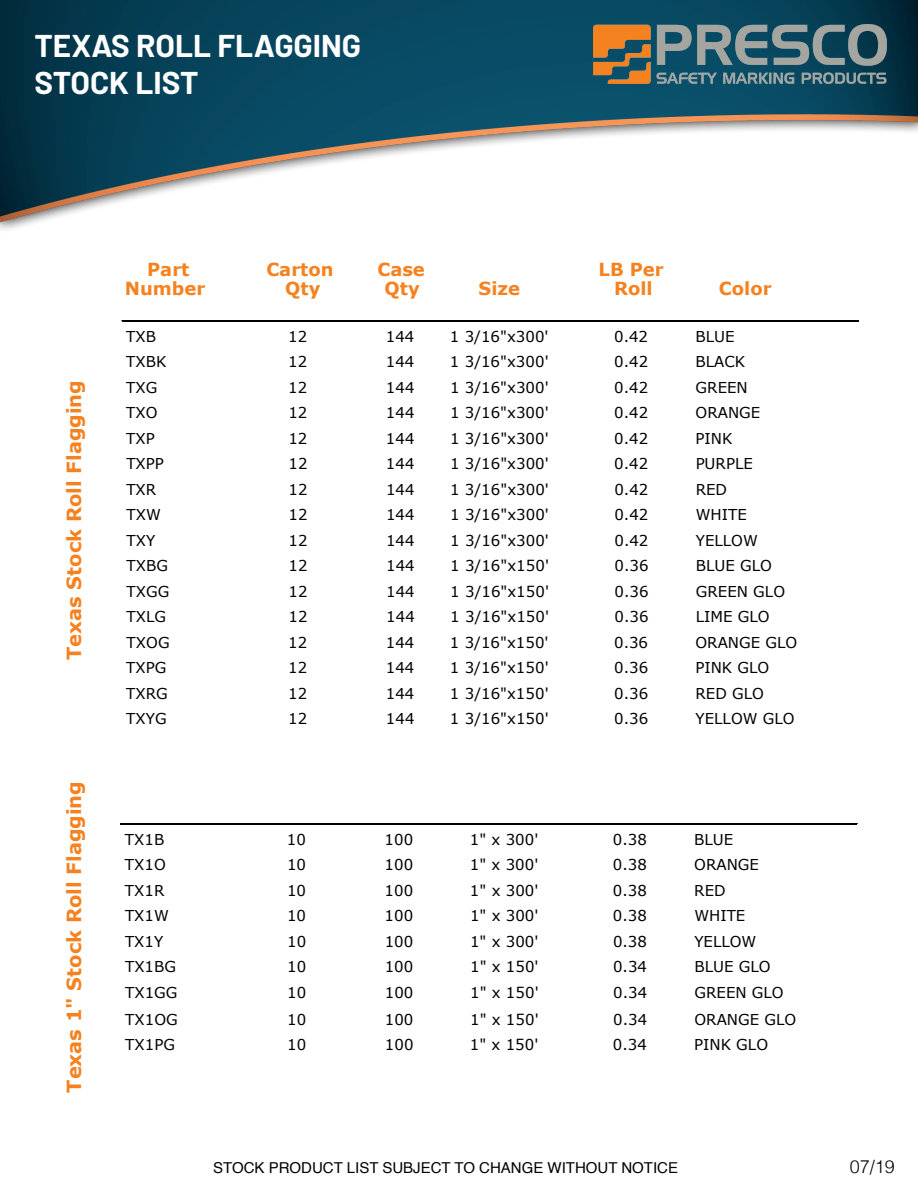
<style>
.page{position:relative;width:918px;height:1188px;background:#fff}
.page>*{position:absolute;margin:0;border:0;box-sizing:border-box;transform-origin:0 0}
.t1{font:700 31.5px/38px "Barlow";color:#fff}
.t2{font:700 19.5px "Verdana";color:#f58220}
.t3{font:700 18px/19.6px "Verdana";color:#f58220;text-align:center}
.t4{font:300 18px "Helvetica";color:#000}
.t5{font:15px "Verdana";letter-spacing:.005em;color:#000}
.t6{font:15px "Helvetica";color:#000}
</style>
<div class="page">
<hr style="left:122px;top:320px;width:737px;height:1px;background:#000">
<hr style="left:122px;top:321px;width:737px;height:1px;background:#000">
<hr style="left:121px;top:823px;width:736px;height:1px;background:#000">
<hr style="left:121px;top:824px;width:736px;height:1px;background:#000">
<img style="left:0;top:0;width:918px;height:230px">
<img style="left:593px;top:25px;width:293px;height:58px">
<h1 class="t1" style="left:34px;top:26px;width:328px">TEXAS ROLL FLAGGING<br>STOCK LIST</h1>
<h2 class="t2" style="left:61px;top:660px;width:281px;rotate:-90deg">Texas Stock Roll Flagging</h2>
<h2 class="t2" style="left:61px;top:1093px;width:313px;rotate:-90deg">Texas 1" Stock Roll Flagging</h2>
<p class="t3" style="left:125px;top:259px;width:82px">Part<br>Number</p>
<p class="t3" style="left:266px;top:259px;width:69px">Carton<br>Qty</p>
<p class="t3" style="left:377px;top:259px;width:49px">Case<br>Qty</p>
<p class="t3" style="left:599px;top:259px;width:67px">LB Per</p>
<p class="t3" style="left:479px;top:279px;width:43px">Size</p>
<p class="t3" style="left:614px;top:279px;width:40px">Roll</p>
<p class="t3" style="left:719px;top:279px;width:54px">Color</p>
<p class="t5" style="left:126px;top:327px;width:31px">TXB</p>
<p class="t5" style="left:288px;top:327px;width:21px">12</p>
<p class="t5" style="left:386px;top:327px;width:30px">144</p>
<p class="t5" style="left:450px;top:327px;width:100px">1 3/16"x300'</p>
<p class="t5" style="left:614px;top:327px;width:36px">0.42</p>
<p class="t5" style="left:695px;top:327px;width:41px">BLUE</p>
<p class="t5" style="left:126px;top:352px;width:42px">TXBK</p>
<p class="t5" style="left:288px;top:352px;width:21px">12</p>
<p class="t5" style="left:386px;top:352px;width:30px">144</p>
<p class="t5" style="left:450px;top:352px;width:100px">1 3/16"x300'</p>
<p class="t5" style="left:614px;top:352px;width:36px">0.42</p>
<p class="t5" style="left:696px;top:352px;width:51px">BLACK</p>
<p class="t5" style="left:126px;top:378px;width:33px">TXG</p>
<p class="t5" style="left:288px;top:378px;width:21px">12</p>
<p class="t5" style="left:386px;top:378px;width:30px">144</p>
<p class="t5" style="left:450px;top:378px;width:100px">1 3/16"x300'</p>
<p class="t5" style="left:614px;top:378px;width:36px">0.42</p>
<p class="t5" style="left:696px;top:378px;width:54px">GREEN</p>
<p class="t5" style="left:126px;top:403px;width:33px">TXO</p>
<p class="t5" style="left:288px;top:403px;width:21px">12</p>
<p class="t5" style="left:386px;top:403px;width:30px">144</p>
<p class="t5" style="left:450px;top:403px;width:100px">1 3/16"x300'</p>
<p class="t5" style="left:614px;top:403px;width:36px">0.42</p>
<p class="t5" style="left:696px;top:403px;width:66px">ORANGE</p>
<p class="t5" style="left:126px;top:429px;width:30px">TXP</p>
<p class="t5" style="left:288px;top:429px;width:21px">12</p>
<p class="t5" style="left:386px;top:429px;width:30px">144</p>
<p class="t5" style="left:450px;top:429px;width:100px">1 3/16"x300'</p>
<p class="t5" style="left:614px;top:429px;width:36px">0.42</p>
<p class="t5" style="left:696px;top:429px;width:38px">PINK</p>
<p class="t5" style="left:126px;top:454px;width:39px">TXPP</p>
<p class="t5" style="left:288px;top:454px;width:21px">12</p>
<p class="t5" style="left:386px;top:454px;width:30px">144</p>
<p class="t5" style="left:450px;top:454px;width:100px">1 3/16"x300'</p>
<p class="t5" style="left:614px;top:454px;width:36px">0.42</p>
<p class="t5" style="left:696px;top:454px;width:59px">PURPLE</p>
<p class="t5" style="left:126px;top:480px;width:31px">TXR</p>
<p class="t5" style="left:288px;top:480px;width:21px">12</p>
<p class="t5" style="left:386px;top:480px;width:30px">144</p>
<p class="t5" style="left:450px;top:480px;width:100px">1 3/16"x300'</p>
<p class="t5" style="left:614px;top:480px;width:36px">0.42</p>
<p class="t5" style="left:696px;top:480px;width:33px">RED</p>
<p class="t5" style="left:126px;top:505px;width:36px">TXW</p>
<p class="t5" style="left:289px;top:505px;width:21px">12</p>
<p class="t5" style="left:386px;top:505px;width:30px">144</p>
<p class="t5" style="left:450px;top:505px;width:100px">1 3/16"x300'</p>
<p class="t5" style="left:614px;top:505px;width:36px">0.42</p>
<p class="t5" style="left:696px;top:505px;width:53px">WHITE</p>
<p class="t5" style="left:126px;top:531px;width:30px">TXY</p>
<p class="t5" style="left:289px;top:531px;width:21px">12</p>
<p class="t5" style="left:386px;top:531px;width:30px">144</p>
<p class="t5" style="left:450px;top:531px;width:100px">1 3/16"x300'</p>
<p class="t5" style="left:614px;top:531px;width:36px">0.42</p>
<p class="t5" style="left:696px;top:531px;width:64px">YELLOW</p>
<p class="t5" style="left:127px;top:556px;width:43px">TXBG</p>
<p class="t5" style="left:289px;top:556px;width:21px">12</p>
<p class="t5" style="left:386px;top:556px;width:30px">144</p>
<p class="t5" style="left:450px;top:556px;width:100px">1 3/16"x150'</p>
<p class="t5" style="left:614px;top:556px;width:36px">0.36</p>
<p class="t5" style="left:696px;top:556px;width:78px">BLUE GLO</p>
<p class="t5" style="left:127px;top:582px;width:44px">TXGG</p>
<p class="t5" style="left:289px;top:582px;width:21px">12</p>
<p class="t5" style="left:386px;top:582px;width:30px">144</p>
<p class="t5" style="left:450px;top:582px;width:100px">1 3/16"x150'</p>
<p class="t5" style="left:615px;top:582px;width:36px">0.36</p>
<p class="t5" style="left:696px;top:582px;width:91px">GREEN GLO</p>
<p class="t5" style="left:127px;top:607px;width:41px">TXLG</p>
<p class="t5" style="left:289px;top:607px;width:21px">12</p>
<p class="t5" style="left:386px;top:607px;width:30px">144</p>
<p class="t5" style="left:450px;top:607px;width:100px">1 3/16"x150'</p>
<p class="t5" style="left:615px;top:607px;width:36px">0.36</p>
<p class="t5" style="left:696px;top:607px;width:75px">LIME GLO</p>
<p class="t5" style="left:127px;top:633px;width:44px">TXOG</p>
<p class="t5" style="left:288px;top:633px;width:21px">12</p>
<p class="t5" style="left:386px;top:633px;width:30px">144</p>
<p class="t5" style="left:450px;top:633px;width:100px">1 3/16"x150'</p>
<p class="t5" style="left:614px;top:633px;width:36px">0.36</p>
<p class="t5" style="left:695px;top:633px;width:103px">ORANGE GLO</p>
<p class="t5" style="left:126px;top:658px;width:42px">TXPG</p>
<p class="t5" style="left:288px;top:658px;width:21px">12</p>
<p class="t5" style="left:386px;top:658px;width:30px">144</p>
<p class="t5" style="left:450px;top:658px;width:100px">1 3/16"x150'</p>
<p class="t5" style="left:614px;top:658px;width:36px">0.36</p>
<p class="t5" style="left:695px;top:658px;width:75px">PINK GLO</p>
<p class="t5" style="left:126px;top:684px;width:43px">TXRG</p>
<p class="t5" style="left:288px;top:684px;width:21px">12</p>
<p class="t5" style="left:386px;top:684px;width:30px">144</p>
<p class="t5" style="left:450px;top:684px;width:100px">1 3/16"x150'</p>
<p class="t5" style="left:614px;top:684px;width:36px">0.36</p>
<p class="t5" style="left:696px;top:684px;width:70px">RED GLO</p>
<p class="t5" style="left:126px;top:709px;width:42px">TXYG</p>
<p class="t5" style="left:288px;top:709px;width:21px">12</p>
<p class="t5" style="left:386px;top:709px;width:30px">144</p>
<p class="t5" style="left:450px;top:709px;width:100px">1 3/16"x150'</p>
<p class="t5" style="left:614px;top:709px;width:36px">0.36</p>
<p class="t5" style="left:696px;top:709px;width:101px">YELLOW GLO</p>
<p class="t5" style="left:125px;top:830px;width:41px">TX1B</p>
<p class="t5" style="left:287px;top:830px;width:21px">10</p>
<p class="t5" style="left:385px;top:830px;width:30px">100</p>
<p class="t5" style="left:470px;top:830px;width:70px">1" x 300'</p>
<p class="t5" style="left:613px;top:830px;width:36px">0.38</p>
<p class="t5" style="left:694px;top:830px;width:41px">BLUE</p>
<p class="t5" style="left:125px;top:855px;width:42px">TX1O</p>
<p class="t5" style="left:287px;top:855px;width:21px">10</p>
<p class="t5" style="left:385px;top:855px;width:30px">100</p>
<p class="t5" style="left:470px;top:855px;width:70px">1" x 300'</p>
<p class="t5" style="left:613px;top:855px;width:36px">0.38</p>
<p class="t5" style="left:694px;top:855px;width:66px">ORANGE</p>
<p class="t5" style="left:125px;top:881px;width:41px">TX1R</p>
<p class="t5" style="left:287px;top:881px;width:21px">10</p>
<p class="t5" style="left:385px;top:881px;width:30px">100</p>
<p class="t5" style="left:470px;top:881px;width:70px">1" x 300'</p>
<p class="t5" style="left:613px;top:881px;width:36px">0.38</p>
<p class="t5" style="left:694px;top:881px;width:33px">RED</p>
<p class="t5" style="left:125px;top:906px;width:45px">TX1W</p>
<p class="t5" style="left:287px;top:906px;width:21px">10</p>
<p class="t5" style="left:385px;top:906px;width:30px">100</p>
<p class="t5" style="left:470px;top:906px;width:70px">1" x 300'</p>
<p class="t5" style="left:613px;top:906px;width:36px">0.38</p>
<p class="t5" style="left:694px;top:906px;width:53px">WHITE</p>
<p class="t5" style="left:125px;top:932px;width:40px">TX1Y</p>
<p class="t5" style="left:287px;top:932px;width:21px">10</p>
<p class="t5" style="left:385px;top:932px;width:30px">100</p>
<p class="t5" style="left:470px;top:932px;width:70px">1" x 300'</p>
<p class="t5" style="left:613px;top:932px;width:36px">0.38</p>
<p class="t5" style="left:694px;top:932px;width:64px">YELLOW</p>
<p class="t5" style="left:125px;top:957px;width:53px">TX1BG</p>
<p class="t5" style="left:287px;top:957px;width:21px">10</p>
<p class="t5" style="left:385px;top:957px;width:30px">100</p>
<p class="t5" style="left:470px;top:957px;width:70px">1" x 150'</p>
<p class="t5" style="left:613px;top:957px;width:36px">0.34</p>
<p class="t5" style="left:694px;top:957px;width:78px">BLUE GLO</p>
<p class="t5" style="left:125px;top:983px;width:54px">TX1GG</p>
<p class="t5" style="left:287px;top:983px;width:21px">10</p>
<p class="t5" style="left:385px;top:983px;width:30px">100</p>
<p class="t5" style="left:470px;top:983px;width:70px">1" x 150'</p>
<p class="t5" style="left:613px;top:983px;width:36px">0.34</p>
<p class="t5" style="left:694px;top:983px;width:91px">GREEN GLO</p>
<p class="t5" style="left:125px;top:1010px;width:54px">TX1OG</p>
<p class="t5" style="left:287px;top:1010px;width:21px">10</p>
<p class="t5" style="left:385px;top:1010px;width:30px">100</p>
<p class="t5" style="left:470px;top:1010px;width:70px">1" x 150'</p>
<p class="t5" style="left:613px;top:1010px;width:36px">0.34</p>
<p class="t5" style="left:695px;top:1010px;width:103px">ORANGE GLO</p>
<p class="t5" style="left:125px;top:1035px;width:51px">TX1PG</p>
<p class="t5" style="left:287px;top:1035px;width:21px">10</p>
<p class="t5" style="left:385px;top:1035px;width:30px">100</p>
<p class="t5" style="left:470px;top:1035px;width:70px">1" x 150'</p>
<p class="t5" style="left:613px;top:1035px;width:36px">0.34</p>
<p class="t5" style="left:694px;top:1035px;width:75px">PINK GLO</p>
<p class="t6" style="left:213px;top:1156px;width:466px">STOCK PRODUCT LIST SUBJECT TO CHANGE WITHOUT NOTICE</p>
<p class="t4" style="left:850px;top:1151px;width:47px">07/19</p>
</div>
